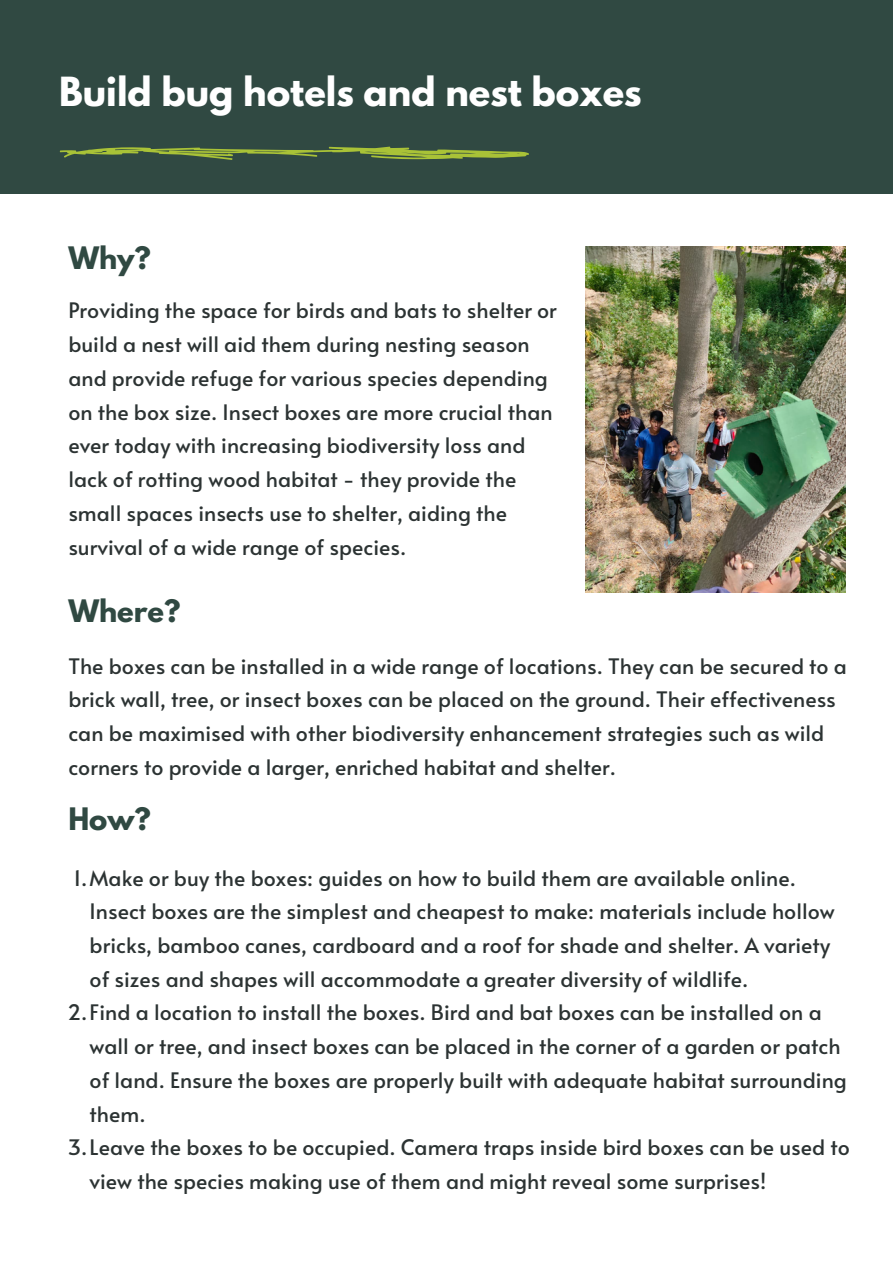
<style>
.page{position:relative;width:893px;height:1264px;background:#fff}
.page>*{position:absolute;margin:0;border:0;box-sizing:border-box;transform-origin:0 0}
.t1{font:700 35.55px "League Spartan";color:#fff}
.t2{font:700 27.45px "League Spartan";color:#304942}
.t3{font:21.3px/33.8px "Alata";color:#2c3333}
</style>
<div class="page">
<div style="left:0;top:0;width:892px;height:193px;background:#304942"></div>
<svg style="left:59px;top:146px;width:470px;height:14px"></svg>
<img style="left:585px;top:246px;width:260px;height:346px">
<p class="t1" style="left:59px;top:74px;width:583px">Build bug hotels and nest boxes</p>
<p class="t2" style="left:68px;top:244px;width:84px">Why?</p>
<p class="t3" style="left:68px;top:293px;width:490px">Providing the space for birds and bats to shelter or build a nest will aid them during nesting season and provide refuge for various species depending on the box size. Insect boxes are more crucial than ever today with increasing biodiversity loss and lack of rotting wood habitat - they provide the small spaces insects use to shelter, aiding the survival of a wide range of species.</p>
<p class="t2" style="left:68px;top:597px;width:113px">Where?</p>
<p class="t3" style="left:68px;top:648px;width:780px">The boxes can be installed in a wide range of locations. They can be secured to a brick wall, tree, or insect boxes can be placed on the ground. Their effectiveness can be maximised with other biodiversity enhancement strategies such as wild corners to provide a larger, enriched habitat and shelter.</p>
<p class="t2" style="left:68px;top:805px;width:84px">How?</p>
<p class="t3" style="left:90px;top:859px;width:746px;text-indent:-16px">1.Make or buy the boxes: guides on how to build them are available online.<br>Insect boxes are the simplest and cheapest to make: materials include hollow bricks, bamboo canes, cardboard and a roof for shade and shelter. A variety of sizes and shapes will accommodate a greater diversity of wildlife.</p>
<p class="t3" style="left:90px;top:994px;width:758px;text-indent:-22px">2.Find a location to install the boxes. Bird and bat boxes can be installed on a wall or tree, and insect boxes can be placed in the corner of a garden or patch of land. Ensure the boxes are properly built with adequate habitat surrounding them.</p>
<p class="t3" style="left:90px;top:1129px;width:761px;text-indent:-22px">3.Leave the boxes to be occupied. Camera traps inside bird boxes can be used to view the species making use of them and might reveal some surprises!</p>
</div>
